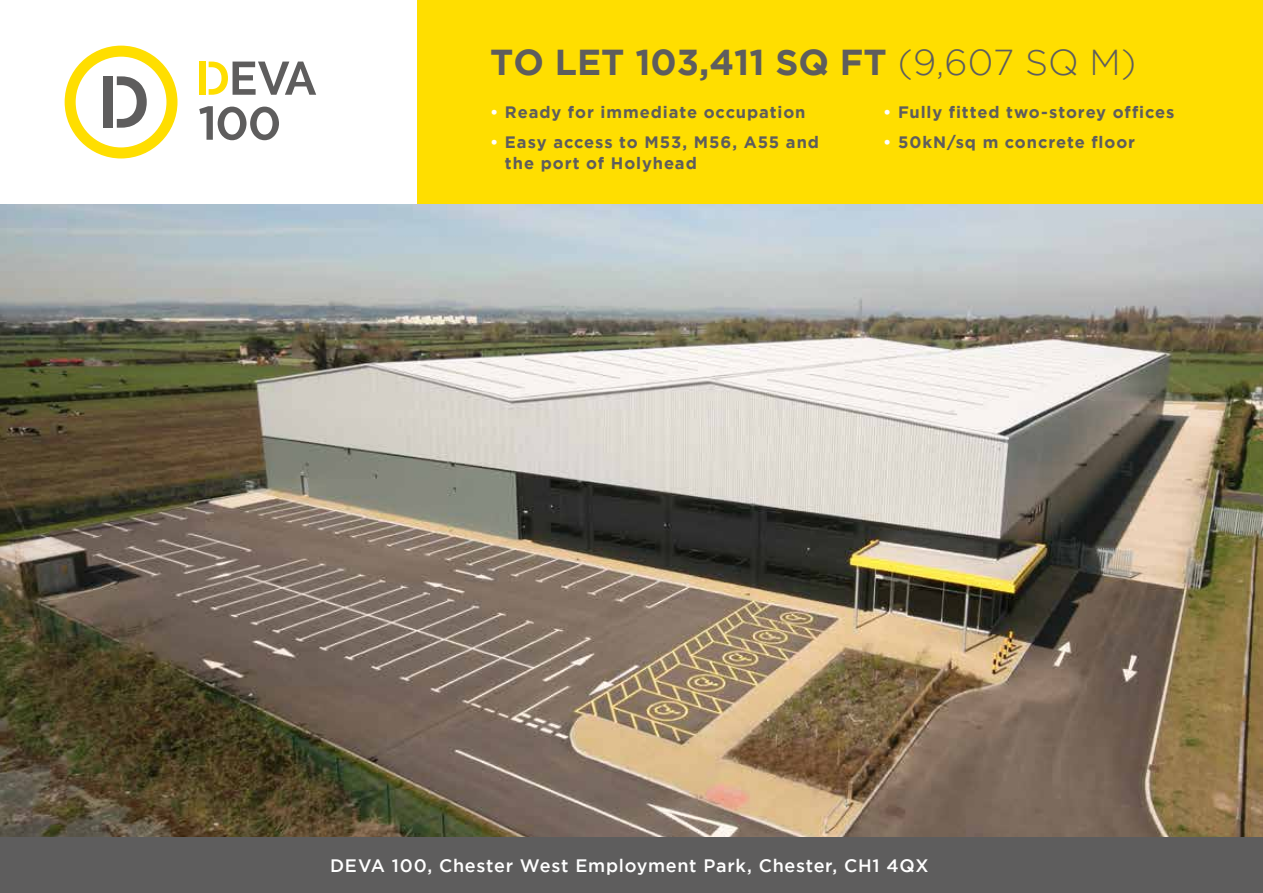
<style>
.page{position:relative;width:1263px;height:893px;background:#fff}
.page>*{position:absolute;margin:0;border:0;box-sizing:border-box;transform-origin:0 0}
.t1{font:700 36px "Gotham";color:#5e5d5d}
.t2{font:500 18px "Gotham";letter-spacing:.04em;color:#fff}
.t3{font:700 16.5px/21px "Gotham";letter-spacing:.055em;color:#5e5d5d}
.s1{font-weight:300}
.s2{color:#fff}
</style>
<div class="page">
<div style="left:418px;top:0;width:845px;height:204px;background:#ffde00"></div>
<img style="left:0;top:204px;width:1263px;height:634px">
<div style="left:0;top:838px;width:1263px;height:55px;background:#5e5d5d"></div>
<svg style="left:199px;top:106px;width:80px;height:34px"></svg>
<svg style="left:209px;top:62px;width:107px;height:33px"></svg>
<div style="left:200px;top:62px;width:6px;height:33px;background:#ffde00"></div>
<svg style="left:65px;top:46px;width:112px;height:112px"></svg>
<div style="left:103px;top:76px;width:10px;height:52px;background:#5e5d5d"></div>
<h1 class="t1" style="left:490px;top:42px;width:648px">TO LET 103,411 SQ FT <span class="s1">(9,607 SQ M)</span></h1>
<p class="t3" style="left:490px;top:102px;width:317px"><span class="s2">•</span> Ready for immediate occupation</p>
<p class="t3" style="left:505px;top:131px;width:316px;text-indent:-15px"><span class="s2">•</span> Easy access to M53, M56, A55 and the port of Holyhead</p>
<p class="t3" style="left:883px;top:102px;width:293px"><span class="s2">•</span> Fully fitted two-storey offices</p>
<p class="t3" style="left:883px;top:131px;width:253px"><span class="s2">•</span> 50kN/sq m concrete floor</p>
<p class="t2" style="left:330px;top:855px;width:600px">DEVA 100, Chester West Employment Park, Chester, CH1 4QX</p>
</div>
